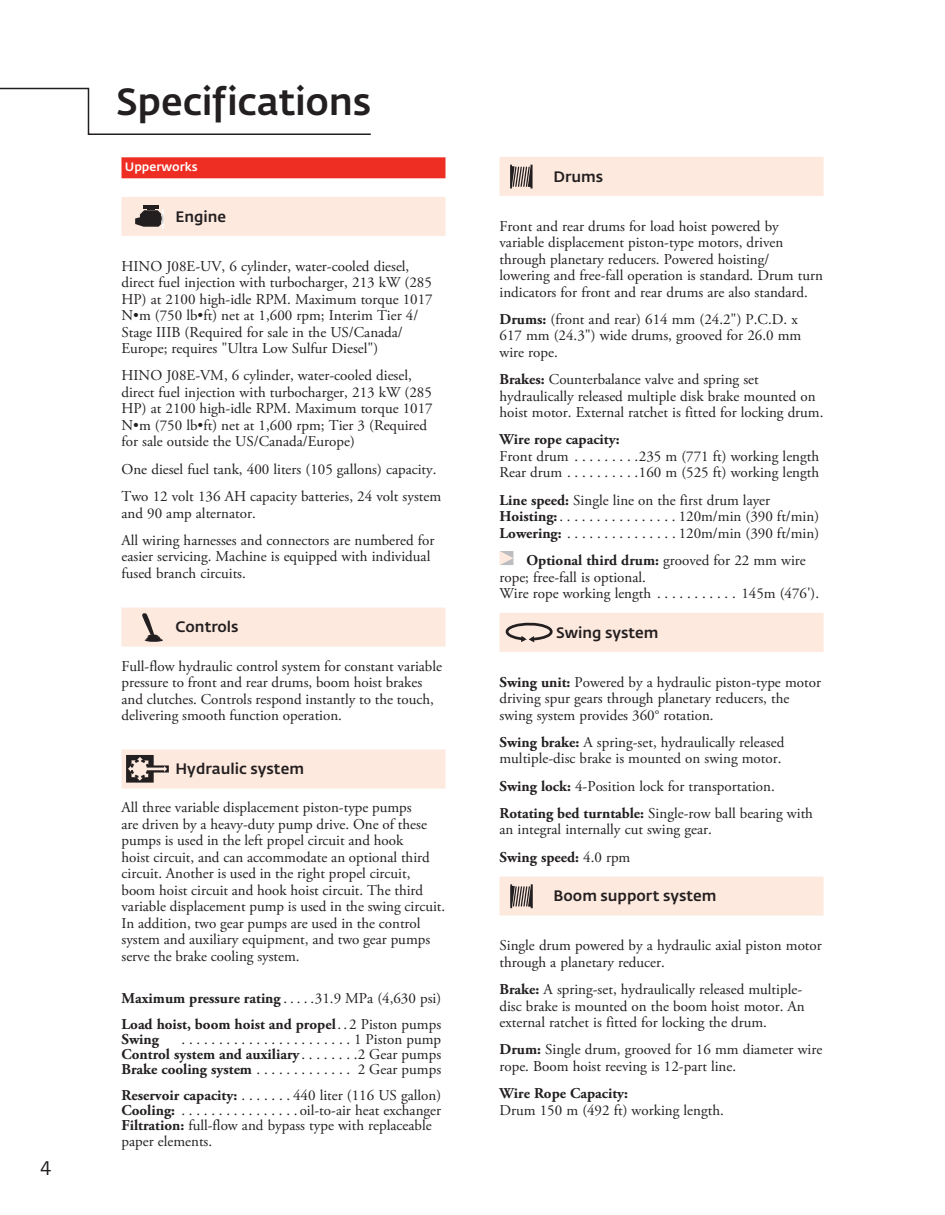
<style>
.page{position:relative;width:945px;height:1215px;background:#fff}
.page>*{position:absolute;margin:0;border:0;box-sizing:border-box;transform-origin:0 0}
.t1{font:500 37.5px "Fedra Sans Pro";letter-spacing:-.005em;color:#231f20}
.t2{font:19.5px "Fedra Sans Pro";color:#231f20}
.t3{font:15px/16.5px "Adobe Garamond Pro";color:#231f20}
.t4{font:700 15px/25.8px "Adobe Garamond Pro";color:#231f20}
.t5{font:500 15px "Fedra Sans Pro";color:#231f20}
.t6{font:500 12px "Fedra Sans Pro";color:#fff}
.s1{font-weight:400}
.s2{font-weight:700}
</style>
<div class="page">
<svg style="left:0;top:87px;width:371px;height:48px"></svg>
<div style="left:122px;top:157px;width:324px;height:21px;background:#ee2e22"></div>
<div style="left:122px;top:197px;width:324px;height:39px;background:#fde9de"></div>
<div style="left:122px;top:608px;width:324px;height:39px;background:#fde9de"></div>
<div style="left:122px;top:750px;width:324px;height:39px;background:#fde9de"></div>
<svg style="left:135px;top:209px;width:29px;height:19px"></svg>
<hr style="left:144px;top:205px;width:15px;height:3px;background:#231f20">
<svg style="left:142px;top:613px;width:18px;height:25px"></svg>
<hr style="left:146px;top:637px;width:15px;height:3px;background:#231f20;border-radius:50%">
<hr style="left:145px;top:639px;width:18px;height:3px;background:#231f20;border-radius:50%">
<svg style="left:126px;top:755px;width:43px;height:28px"></svg>
<div style="left:500px;top:157px;width:324px;height:39px;background:#fde9de"></div>
<div style="left:500px;top:613px;width:324px;height:39px;background:#fde9de"></div>
<div style="left:500px;top:877px;width:324px;height:39px;background:#fde9de"></div>
<svg style="left:510px;top:165px;width:23px;height:23px"></svg>
<svg style="left:499px;top:551px;width:14px;height:14px"></svg>
<svg style="left:506px;top:623px;width:47px;height:19px"></svg>
<svg style="left:510px;top:884px;width:23px;height:24px"></svg>
<h2 class="t2" style="left:40px;top:1155px;width:12px">4</h2>
<h1 class="t1" style="left:116px;top:78px;width:257px">Specifications</h1>
<p class="t6" style="left:125px;top:160px;width:74px">Upperworks</p>
<p class="t5" style="left:175px;top:207px;width:52px">Engine</p>
<p class="t3" style="left:122px;top:258px;width:313px">HINO J08E-UV, 6 cylinder, water-cooled diesel, direct fuel injection with turbocharger, 213 kW (285<br>HP) at 2100 high-idle RPM. Maximum torque 1017<br>N•m (750 lb•ft) net at 1,600 rpm; Interim Tier 4/ Stage IIIB (Required for sale in the US/Canada/ Europe; requires "Ultra Low Sulfur Diesel")</p>
<p class="t3" style="left:122px;top:368px;width:313px">HINO J08E-VM, 6 cylinder, water-cooled diesel, direct fuel injection with turbocharger, 213 kW (285<br>HP) at 2100 high-idle RPM. Maximum torque 1017<br>N•m (750 lb•ft) net at 1,600 rpm; Tier 3 (Required for sale outside the US/Canada/Europe)</p>
<p class="t3" style="left:122px;top:456px;width:321px;line-height:27.3px">One diesel fuel tank, 400 liters (105 gallons) capacity.<br>Two 12 volt 136 AH capacity batteries, 24 volt system</p>
<p class="t3" style="left:122px;top:500px;width:315px;line-height:27.3px">and 90 amp alternator.<br>All wiring harnesses and connectors are numbered for</p>
<p class="t3" style="left:122px;top:549px;width:310px">easier servicing. Machine is equipped with individual fused branch circuits.</p>
<p class="t5" style="left:175px;top:618px;width:65px">Controls</p>
<p class="t3" style="left:122px;top:658px;width:322px">Full-flow hydraulic control system for constant variable pressure to front and rear drums, boom hoist brakes and clutches. Controls respond instantly to the touch, delivering smooth function operation.</p>
<p class="t5" style="left:176px;top:760px;width:130px">Hydraulic system</p>
<p class="t3" style="left:122px;top:800px;width:325px">All three variable displacement piston-type pumps<br>are driven by a heavy-duty pump drive. One of these pumps is used in the left propel circuit and hook<br>hoist circuit, and can accommodate an optional third circuit. Another is used in the right propel circuit, boom hoist circuit and hook hoist circuit. The third variable displacement pump is used in the swing circuit.<br>In addition, two gear pumps are used in the control system and auxiliary equipment, and two gear pumps serve the brake cooling system.</p>
<p class="t4" style="left:122px;top:986px;width:321px">Maximum pressure rating <span class="s1">. . . . .31.9 MPa (4,630 psi)<br></span>Load hoist, boom hoist and propel <span class="s1">. . 2 Piston pumps</span></p>
<p class="t4" style="left:122px;top:1026px;width:39px">Swing</p>
<p class="t3" style="left:122px;top:1032px;width:321px;line-height:15px;text-align:justify;text-indent:60px">.......................1 Piston pump <span class="s2">Control system and auxiliary</span> . . . . . . . .2 Gear pumps <span class="s2">Brake cooling system</span> . . . . . . . . . . . . . 2 Gear pumps</p>
<p class="t3" style="left:122px;top:1088px;width:321px;line-height:15px;text-align:justify"><span class="s2">Reservoir capacity:</span> . . . . . . . 440 liter (116 US gallon)<br><span class="s2">Cooling:</span> . . . . . . . . . . . . . . . . oil-to-air heat exchanger <span class="s2">Filtration:</span> full-flow and bypass type with replaceable</p>
<p class="t3" style="left:122px;top:1134px;width:92px">paper elements.</p>
<p class="t5" style="left:553px;top:167px;width:51px">Drums</p>
<p class="t3" style="left:500px;top:218px;width:325px">Front and rear drums for load hoist powered by variable displacement piston-type motors, driven through planetary reducers. Powered hoisting/ lowering and free-fall operation is standard. Drum turn indicators for front and rear drums are also standard.</p>
<p class="t3" style="left:500px;top:311px;width:303px"><span class="s2">Drums:</span> (front and rear) 614 mm (24.2") P.C.D. x<br>617 mm (24.3") wide drums, grooved for 26.0 mm wire rope.</p>
<p class="t3" style="left:500px;top:372px;width:326px"><span class="s2">Brakes:</span> Counterbalance valve and spring set hydraulically released multiple disk brake mounted on hoist motor. External ratchet is fitted for locking drum.</p>
<p class="t4" style="left:500px;top:427px;width:122px">Wire rope capacity:</p>
<p class="t3" style="left:500px;top:449px;width:321px">Front drum . . . . . . . . .235 m (771 ft) working length<br>Rear drum . . . . . . . . . .160 m (525 ft) working length</p>
<p class="t3" style="left:500px;top:492px;width:321px"><span class="s2">Line speed:</span> Single line on the first drum layer<br><span class="s2">Hoisting:</span> . . . . . . . . . . . . . . . . 120m/min (390 ft/min)<br><span class="s2">Lowering:</span> . . . . . . . . . . . . . . . 120m/min (390 ft/min)</p>
<p class="t3" style="left:500px;top:553px;width:321px;text-indent:27px"><span class="s2">Optional third drum:</span> grooved for 22 mm wire rope; free-fall is optional.<br>Wire rope working length . . . . . . . . . . . 145m (476').</p>
<p class="t5" style="left:556px;top:623px;width:104px">Swing system</p>
<p class="t3" style="left:500px;top:674px;width:323px"><span class="s2">Swing unit:</span> Powered by a hydraulic piston-type motor driving spur gears through planetary reducers, the swing system provides 360° rotation.</p>
<p class="t3" style="left:500px;top:734px;width:286px"><span class="s2">Swing brake:</span> A spring-set, hydraulically released multiple-disc brake is mounted on swing motor.</p>
<p class="t3" style="left:500px;top:773px;width:315px;line-height:27.3px"><span class="s2">Swing lock:</span> 4-Position lock for transportation.<br><span class="s2">Rotating bed turntable:</span> Single-row ball bearing with</p>
<p class="t3" style="left:500px;top:817px;width:214px;line-height:27.3px">an integral internally cut swing gear.<br><span class="s2">Swing speed:</span> 4.0 rpm</p>
<p class="t5" style="left:554px;top:887px;width:165px">Boom support system</p>
<p class="t3" style="left:500px;top:938px;width:324px">Single drum powered by a hydraulic axial piston motor through a planetary reducer.</p>
<p class="t3" style="left:500px;top:982px;width:307px"><span class="s2">Brake:</span> A spring-set, hydraulically released multiple&shy;disc brake is mounted on the boom hoist motor. An external ratchet is fitted for locking the drum.</p>
<p class="t3" style="left:500px;top:1042px;width:324px"><span class="s2">Drum:</span> Single drum, grooved for 16 mm diameter wire rope. Boom hoist reeving is 12-part line.</p>
<p class="t4" style="left:500px;top:1081px;width:130px">Wire Rope Capacity:</p>
<p class="t3" style="left:500px;top:1102px;width:226px">Drum 150 m (492 ft) working length.</p>
</div>
